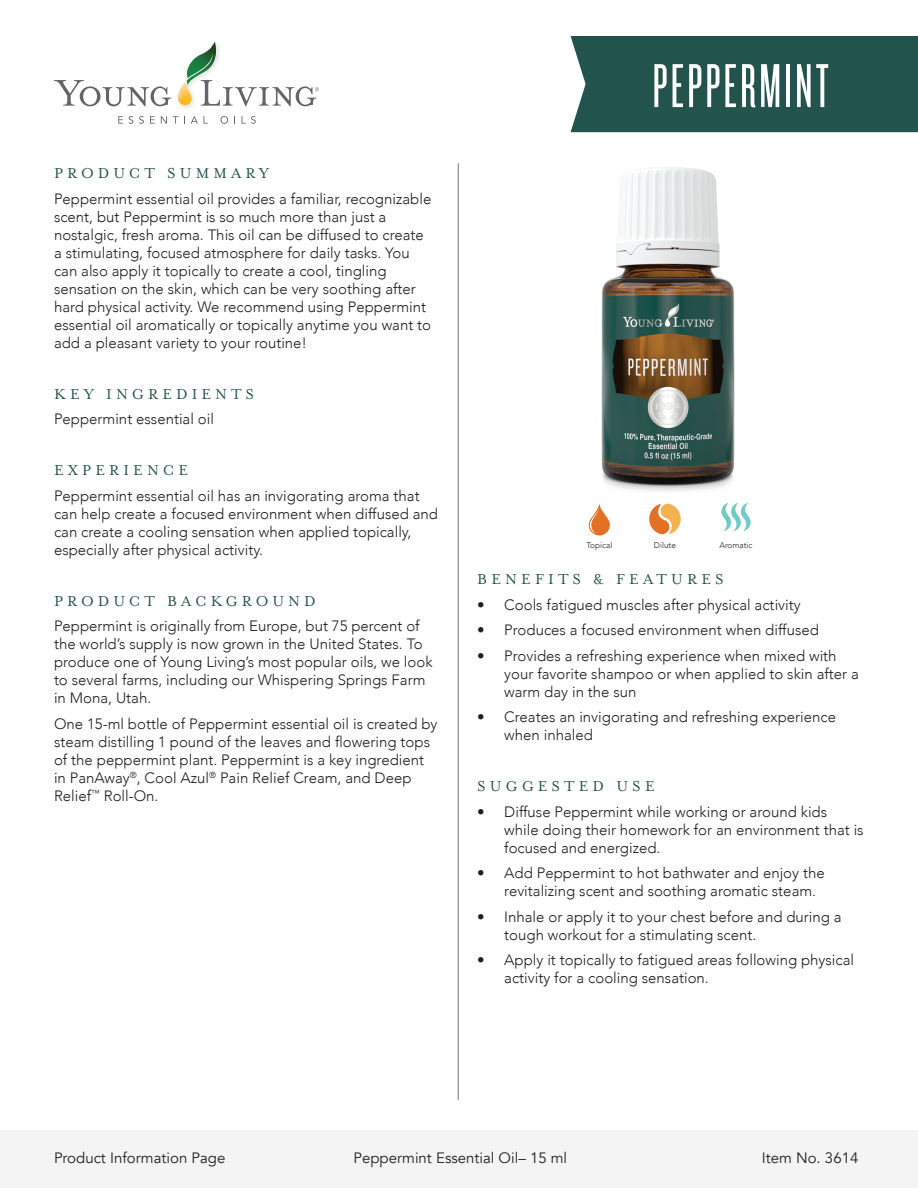
<style>
.page{position:relative;width:918px;height:1188px;background:#fff}
.page>*{position:absolute;margin:0;border:0;box-sizing:border-box;transform-origin:0 0}
.t1{font:64.5px "Knockout 26 Junior Flywght";letter-spacing:.05em;color:#fff}
.t2{font:16.5px "Mrs Eaves OT";letter-spacing:.25em;color:#22534c}
.t3{font:300 15px/18px "Avenir";color:#231f20}
.t4{font:15px "Avenir";color:#231f20}
.t5{font:300 8.25px "Avenir";color:#231f20}
</style>
<div class="page">
<img style="left:601px;top:168px;width:133px;height:336px">
<div style="left:0;top:1130px;width:918px;height:58px;background:#f4f4f4"></div>
<img style="left:181px;top:106px;width:10px;height:2px">
<svg style="left:118px;top:116px;width:5px;height:8px"></svg>
<svg style="left:129px;top:116px;width:4px;height:8px"></svg>
<svg style="left:139px;top:116px;width:5px;height:8px"></svg>
<svg style="left:150px;top:116px;width:5px;height:8px"></svg>
<svg style="left:161px;top:116px;width:6px;height:8px"></svg>
<svg style="left:173px;top:116px;width:5px;height:8px"></svg>
<svg style="left:191px;top:116px;width:17px;height:8px"></svg>
<svg style="left:220px;top:116px;width:8px;height:8px"></svg>
<svg style="left:242px;top:116px;width:14px;height:8px"></svg>
<svg style="left:54px;top:41px;width:265px;height:65px"></svg>
<hr style="left:458px;top:163px;width:1px;height:937px;background:#777779">
<div style="left:571px;top:36px;width:347px;height:96px;background:#22534c"></div>
<svg style="left:589px;top:504px;width:21px;height:31px"></svg>
<svg style="left:721px;top:503px;width:30px;height:28px"></svg>
<svg style="left:649px;top:504px;width:32px;height:30px"></svg>
<p class="t2" style="left:54px;top:164px;width:217px">PRODUCT SUMMARY</p>
<p class="t3" style="left:54px;top:190px;width:379px">Peppermint essential oil provides a familiar, recognizable scent, but Peppermint is so much more than just a nostalgic, fresh aroma. This oil can be diffused to create a stimulating, focused atmosphere for daily tasks. You can also apply it topically to create a cool, tingling sensation on the skin, which can be very soothing after hard physical activity. We recommend using Peppermint essential oil aromatically or topically anytime you want to add a pleasant variety to your routine!</p>
<p class="t2" style="left:54px;top:385px;width:202px">KEY INGREDIENTS</p>
<p class="t3" style="left:54px;top:410px;width:162px">Peppermint essential oil</p>
<p class="t2" style="left:54px;top:461px;width:136px">EXPERIENCE</p>
<p class="t3" style="left:54px;top:487px;width:386px">Peppermint essential oil has an invigorating aroma that can help create a focused environment when diffused and can create a cooling sensation when applied topically, especially after physical activity.</p>
<p class="t2" style="left:54px;top:592px;width:263px">PRODUCT BACKGROUND</p>
<p class="t3" style="left:54px;top:617px;width:380px">Peppermint is originally from Europe, but 75 percent of the world’s supply is now grown in the United States. To produce one of Young Living’s most popular oils, we look to several farms, including our Whispering Springs Farm in Mona, Utah.</p>
<p class="t3" style="left:54px;top:715px;width:385px">One 15-ml bottle of Peppermint essential oil is created by steam distilling 1 pound of the leaves and flowering tops of the peppermint plant. Peppermint is a key ingredient in PanAway<sup>®</sup>, Cool Azul<sup>®</sup> Pain Relief Cream, and Deep Relief<sup>™</sup> Roll-On.</p>
<p class="t1" style="left:653px;top:50px;width:178px">PEPPERMINT</p>
<p class="t5" style="left:586px;top:541px;width:27px">Topical</p>
<p class="t5" style="left:654px;top:541px;width:23px">Dilute</p>
<p class="t5" style="left:719px;top:541px;width:35px">Aromatic</p>
<p class="t2" style="left:477px;top:570px;width:248px">BENEFITS &amp; FEATURES</p>
<p class="t3" style="left:477px;top:596px;width:325px">• Cools fatigued muscles after physical activity</p>
<p class="t3" style="left:477px;top:621px;width:343px">• Produces a focused environment when diffused</p>
<p class="t3" style="left:504px;top:647px;width:356px;text-indent:-27px">• Provides a refreshing experience when mixed with your favorite shampoo or when applied to skin after a warm day in the sun</p>
<p class="t3" style="left:504px;top:708px;width:333px;text-indent:-27px">• Creates an invigorating and refreshing experience when inhaled</p>
<p class="t2" style="left:477px;top:777px;width:179px">SUGGESTED USE</p>
<p class="t3" style="left:504px;top:803px;width:361px;text-indent:-27px">• Diffuse Peppermint while working or around kids while doing their homework for an environment that is focused and energized.</p>
<p class="t3" style="left:504px;top:864px;width:322px;text-indent:-27px">• Add Peppermint to hot bathwater and enjoy the revitalizing scent and soothing aromatic steam.</p>
<p class="t3" style="left:504px;top:908px;width:339px;text-indent:-27px">• Inhale or apply it to your chest before and during a tough workout for a stimulating scent.</p>
<p class="t3" style="left:504px;top:951px;width:351px;text-indent:-27px">• Apply it topically to fatigued areas following physical activity for a cooling sensation.</p>
<p class="t4" style="left:54px;top:1148px;width:173px">Product Information Page</p>
<p class="t4" style="left:353px;top:1148px;width:215px">Peppermint Essential Oil– 15 ml</p>
<p class="t4" style="left:762px;top:1148px;width:98px">Item No. 3614</p>
</div>
